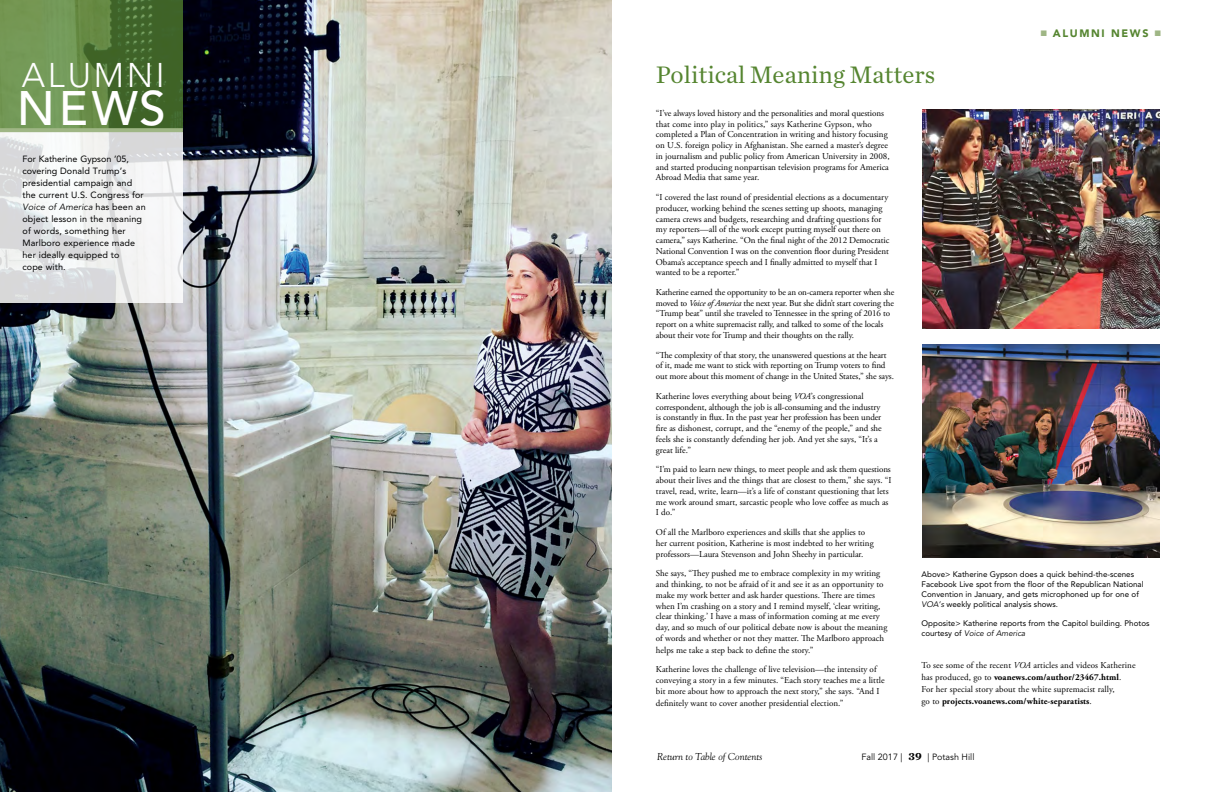
<style>
.page{position:relative;width:1224px;height:792px;background:#fff}
.page>*{position:absolute;margin:0;border:0;box-sizing:border-box;transform-origin:0 0}
.t1{font:500 48px "Avenir";color:#fff}
.t2{font:300 34px "Avenir";letter-spacing:.08em;color:#fff}
.t3{font:25px "Chronicle Text G1";color:#558530}
.t4{font:700 11px "Chronicle Text G1";color:#000}
.t5{font:900 10.8px "Avenir";letter-spacing:.15em;color:#558530}
.t6{font:italic 10px "Goudy";color:#000}
.t7{font:9px/10.7px "Adobe Garamond Pro";color:#000}
.t8{font:9px/12px "Avenir";letter-spacing:.01em;color:#000}
.t9{font:9px "Avenir";color:#000}
.t10{font:8px/10px "Avenir";color:#000}
.s1{font-style:italic}
.s2{color:#9fb685}
.s3{font-weight:700}
</style>
<div class="page">
<img style="left:0;top:0;width:612px;height:792px">
<svg style="left:0;top:0;width:183px;height:128px"></svg>
<svg style="left:0;top:132px;width:183px;height:171px"></svg>
<hr style="left:0;top:128px;width:183px;height:4px;background:#9fb685">
<img style="left:922px;top:345px;width:238px;height:213px">
<img style="left:922px;top:110px;width:238px;height:218px">
<h2 class="t2" style="left:22px;top:55px;width:145px">ALUMNI</h2>
<h1 class="t1" style="left:17px;top:80px;width:151px">NEWS</h1>
<p class="t8" style="left:22px;top:153px;width:125px">For Katherine Gypson ’05, covering Donald Trump’s presidential campaign and the current U.S. Congress for<br><span class="s1">Voice of America</span> has been an object lesson in the meaning of words, something her<br>Marlboro experience made her ideally equipped to<br>cope with.</p>
<h3 class="t3" style="left:656px;top:56px;width:281px">Political Meaning Matters</h3>
<p class="t5" style="left:1041px;top:27px;width:122px"><span class="s2">■</span> ALUMNI NEWS <span class="s2">■</span></p>
<p class="t7" style="left:656px;top:108px;width:235px">“I’ve always loved history and the personalities and moral questions that come into play in politics,” says Katherine Gypson, who completed a Plan of Concentration in writing and history focusing on U.S. foreign policy in Afghanistan. She earned a master’s degree in journalism and public policy from American University in 2008, and started producing nonpartisan television programs for America Abroad Media that same year.</p>
<p class="t7" style="left:656px;top:192px;width:235px">“I covered the last round of presidential elections as a documentary producer, working behind the scenes setting up shoots, managing camera crews and budgets, researching and drafting questions for my reporters—all of the work except putting myself out there on camera,” says Katherine. “On the final night of the 2012 Democratic National Convention I was on the convention floor during President Obama’s acceptance speech and I finally admitted to myself that I wanted to be a reporter.”</p>
<p class="t7" style="left:656px;top:287px;width:240px">Katherine earned the opportunity to be an on-camera reporter when she moved to <span class="s1">Voice of America</span> the next year. But she didn’t start covering the “Trump beat” until she traveled to Tennessee in the spring of 2016 to report on a white supremacist rally, and talked to some of the locals about their vote for Trump and their thoughts on the rally.</p>
<p class="t7" style="left:656px;top:350px;width:240px">“The complexity of that story, the unanswered questions at the heart of it, made me want to stick with reporting on Trump voters to find out more about this moment of change in the United States,” she says.</p>
<p class="t7" style="left:656px;top:391px;width:227px">Katherine loves everything about being <span class="s1">VOA</span>’s congressional correspondent, although the job is all-consuming and the industry is constantly in flux. In the past year her profession has been under fire as dishonest, corrupt, and the “enemy of the people,” and she feels she is constantly defending her job. And yet she says, “It’s a great life.”</p>
<p class="t7" style="left:656px;top:465px;width:237px">“I’m paid to learn new things, to meet people and ask them questions about their lives and the things that are closest to them,” she says. “I travel, read, write, learn—it’s a life of constant questioning that lets me work around smart, sarcastic people who love coffee as much as I do.”</p>
<p class="t7" style="left:656px;top:527px;width:219px">Of all the Marlboro experiences and skills that she applies to her current position, Katherine is most indebted to her writing professors—Laura Stevenson and John Sheehy in particular.</p>
<p class="t7" style="left:656px;top:569px;width:233px">She says, “They pushed me to embrace complexity in my writing and thinking, to not be afraid of it and see it as an opportunity to make my work better and ask harder questions. There are times when I’m crashing on a story and I remind myself, ‘clear writing, clear thinking.’ I have a mass of information coming at me every day, and so much of our political debate now is about the meaning of words and whether or not they matter. The Marlboro approach</p>
<p class="t7" style="left:656px;top:640px;width:222px;line-height:19.7px">helps me take a step back to define the story.”<br>Katherine loves the challenge of live television—the intensity of</p>
<p class="t7" style="left:656px;top:675px;width:230px">conveying a story in a few minutes. “Each story teaches me a little bit more about how to approach the next story,” she says. “And I</p>
<p class="t7" style="left:656px;top:698px;width:189px">definitely want to cover another presidential election.”</p>
<p class="t10" style="left:922px;top:570px;width:224px">Above&gt; Katherine Gypson does a quick behind-the-scenes Facebook Live spot from the floor of the Republican National Convention in January, and gets microphoned up for one of <span class="s1">VOA’s</span> weekly political analysis shows.</p>
<p class="t10" style="left:922px;top:619px;width:229px">Opposite&gt; Katherine reports from the Capitol building. Photos courtesy of <span class="s1">Voice of America</span></p>
<p class="t7" style="left:921px;top:659px;width:216px;line-height:12px">To see some of the recent <span class="s1">VOA</span> articles and videos Katherine has produced, go to <span class="s3">voanews.com/author/23467.html</span>.<br>For her special story about the white supremacist rally,<br>go to <span class="s3">projects.voanews.com/white-separatists</span>.</p>
<p class="t6" style="left:657px;top:751px;width:107px">Return to Table of Contents</p>
<p class="t9" style="left:861px;top:752px;width:43px">Fall 2017 |</p>
<p class="t9" style="left:928px;top:752px;width:48px">| Potash Hill</p>
<p class="t4" style="left:909px;top:747px;width:15px">39</p>
</div>
